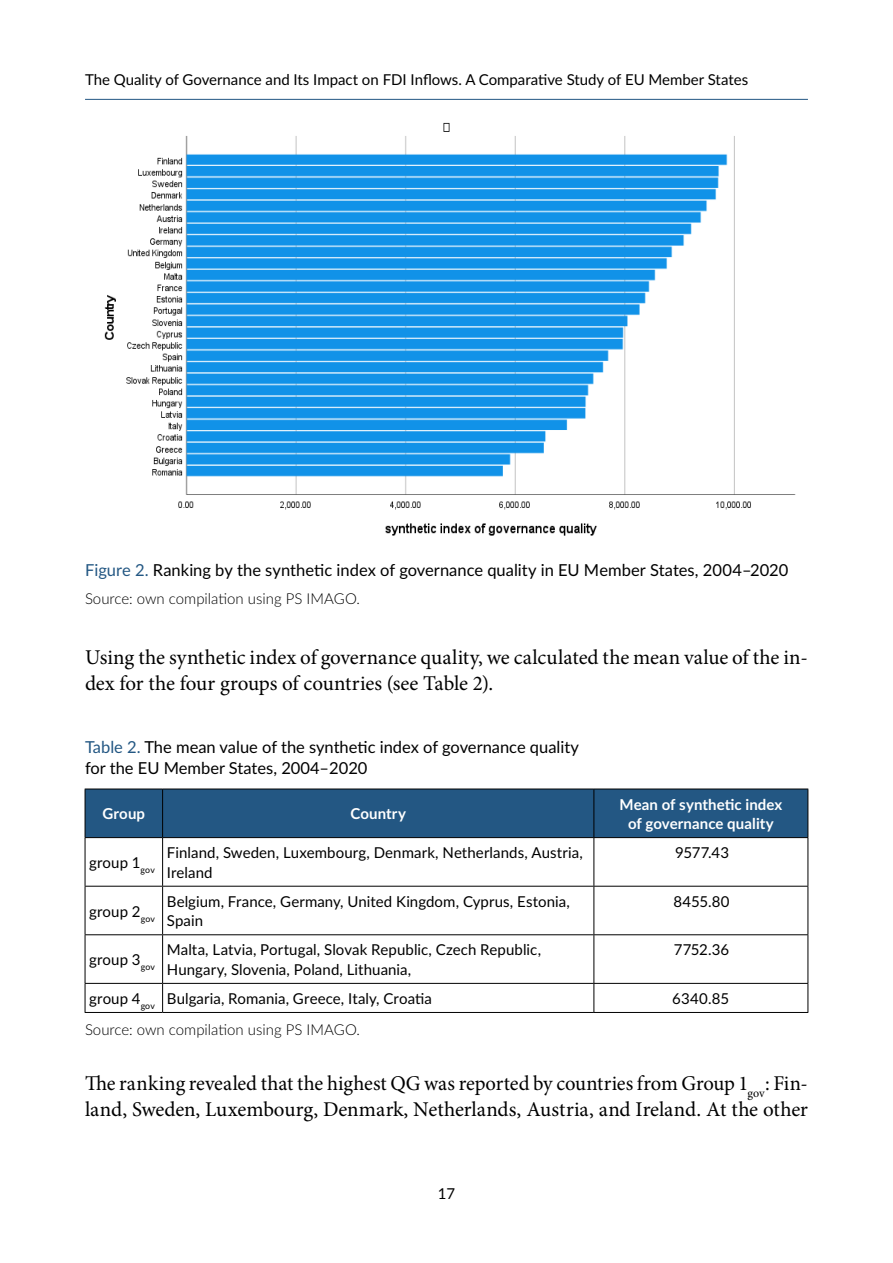
<style>
.page{position:relative;width:893px;height:1263px;background:#fff}
.page>*{position:absolute;margin:0;border:0;box-sizing:border-box;transform-origin:0 0}
.txt{font:21px/25.5px "Minion Pro";letter-spacing:-.005em;color:#000}
.Tabela_H{font:16.5px/21px "Lato";color:#000}
.Rysunek_H{font:16.5px "Lato";color:#000}
.Tab_txt_lewo{font:15px/19.5px "Lato";letter-spacing:.005em;color:#000}
.Source{font:300 15px "Lato";color:#000}
.H_Tabela{font:700 15px/19.5px "Lato";letter-spacing:.01em;color:#fff;text-align:center}
.s1{color:#235783}
</style>
<div class="page">
<hr style="left:85px;top:99px;width:723px;height:1px;background:#235783">
<img style="left:104px;top:122px;width:692px;height:414px">
<div style="left:86px;top:790px;width:721px;height:47px;background:#235783"></div>
<hr style="left:85px;top:838px;width:1px;height:48px;background:#000">
<hr style="left:162px;top:838px;width:1px;height:48px;background:#000">
<hr style="left:85px;top:886px;width:78px;height:1px;background:#000">
<hr style="left:85px;top:886px;width:1px;height:48px;background:#000">
<hr style="left:163px;top:886px;width:431px;height:1px;background:#000">
<hr style="left:162px;top:886px;width:1px;height:48px;background:#000">
<hr style="left:594px;top:886px;width:214px;height:1px;background:#000">
<hr style="left:85px;top:934px;width:78px;height:1px;background:#000">
<hr style="left:85px;top:935px;width:1px;height:48px;background:#000">
<hr style="left:163px;top:934px;width:431px;height:1px;background:#000">
<hr style="left:162px;top:935px;width:1px;height:48px;background:#000">
<hr style="left:594px;top:934px;width:214px;height:1px;background:#000">
<hr style="left:85px;top:983px;width:78px;height:1px;background:#000">
<svg style="left:85px;top:984px;width:1px;height:28px"></svg>
<hr style="left:85px;top:1012px;width:78px;height:1px;background:#000">
<hr style="left:163px;top:983px;width:431px;height:1px;background:#000">
<svg style="left:162px;top:984px;width:1px;height:28px"></svg>
<hr style="left:163px;top:1012px;width:431px;height:1px;background:#000">
<hr style="left:594px;top:983px;width:214px;height:1px;background:#000">
<hr style="left:85px;top:789px;width:78px;height:1px;background:#000">
<hr style="left:85px;top:789px;width:1px;height:48px;background:#000">
<hr style="left:85px;top:837px;width:78px;height:1px;background:#000">
<hr style="left:163px;top:789px;width:431px;height:1px;background:#000">
<hr style="left:162px;top:789px;width:1px;height:48px;background:#000">
<hr style="left:163px;top:837px;width:431px;height:1px;background:#000">
<hr style="left:594px;top:789px;width:214px;height:1px;background:#000">
<hr style="left:593px;top:789px;width:1px;height:48px;background:#000">
<hr style="left:807px;top:789px;width:1px;height:48px;background:#000">
<hr style="left:594px;top:837px;width:214px;height:1px;background:#000">
<hr style="left:593px;top:838px;width:1px;height:48px;background:#000">
<hr style="left:807px;top:838px;width:1px;height:48px;background:#000">
<hr style="left:593px;top:886px;width:1px;height:48px;background:#000">
<hr style="left:807px;top:886px;width:1px;height:48px;background:#000">
<hr style="left:593px;top:935px;width:1px;height:48px;background:#000">
<hr style="left:807px;top:935px;width:1px;height:48px;background:#000">
<svg style="left:593px;top:984px;width:1px;height:28px"></svg>
<svg style="left:807px;top:984px;width:1px;height:28px"></svg>
<hr style="left:594px;top:1012px;width:214px;height:1px;background:#000">
<p class="Tab_txt_lewo" style="left:85px;top:69px;width:665px">The Quality of Governance and Its Impact on FDI Inflows. A Comparative Study of EU Member States</p>
<p class="Rysunek_H" style="left:85px;top:558px;width:705px"><span class="s1">Figure 2.</span> Ranking by the synthetic index of governance quality in EU Member States, 2004–2020</p>
<p class="Source" style="left:85px;top:588px;width:276px">Source: own compilation using PS IMAGO.</p>
<p class="txt" style="left:85px;top:645px;width:724px">Using the synthetic index of governance quality, we calculated the mean value of the in‑ dex for the four groups of countries (see Table 2).</p>
<p class="Tabela_H" style="left:85px;top:736px;width:495px"><span class="s1">Table 2.</span> The mean value of the synthetic index of governance quality for the EU Member States, 2004–2020</p>
<p class="H_Tabela" style="left:102px;top:803px;width:44px">Group</p>
<p class="H_Tabela" style="left:350px;top:803px;width:57px">Country</p>
<p class="H_Tabela" style="left:619px;top:794px;width:165px">Mean of synthetic index of governance quality</p>
<p class="Tab_txt_lewo" style="left:89px;top:852px;width:67px">group 1<sub>gov</sub></p>
<p class="Tab_txt_lewo" style="left:167px;top:842px;width:417px">Finland, Sweden, Luxembourg, Denmark, Netherlands, Austria,<br>Ireland</p>
<p class="Tab_txt_lewo" style="left:675px;top:842px;width:56px">9577.43</p>
<p class="Tab_txt_lewo" style="left:89px;top:901px;width:67px">group 2<sub>gov</sub></p>
<p class="Tab_txt_lewo" style="left:167px;top:891px;width:404px">Belgium, France, Germany, United Kingdom, Cyprus, Estonia,<br>Spain</p>
<p class="Tab_txt_lewo" style="left:674px;top:891px;width:57px">8455.80</p>
<p class="Tab_txt_lewo" style="left:89px;top:949px;width:67px">group 3<sub>gov</sub></p>
<p class="Tab_txt_lewo" style="left:167px;top:939px;width:376px">Malta, Latvia, Portugal, Slovak Republic, Czech Republic,<br>Hungary, Slovenia, Poland, Lithuania,</p>
<p class="Tab_txt_lewo" style="left:674px;top:939px;width:57px">7752.36</p>
<p class="Tab_txt_lewo" style="left:89px;top:988px;width:67px">group 4<sub>gov</sub></p>
<p class="Tab_txt_lewo" style="left:167px;top:988px;width:267px">Bulgaria, Romania, Greece, Italy, Croatia</p>
<p class="Tab_txt_lewo" style="left:672px;top:988px;width:58px">6340.85</p>
<p class="Source" style="left:85px;top:1019px;width:276px">Source: own compilation using PS IMAGO.</p>
<p class="txt" style="left:85px;top:1071px;width:724px">The ranking revealed that the highest QG was reported by countries from Group 1<sub>gov</sub>: Fin‑ land, Sweden, Luxembourg, Denmark, Netherlands, Austria, and Ireland. At the other</p>
<p class="Tab_txt_lewo" style="left:438px;top:1183px;width:19px">17</p>
</div>
